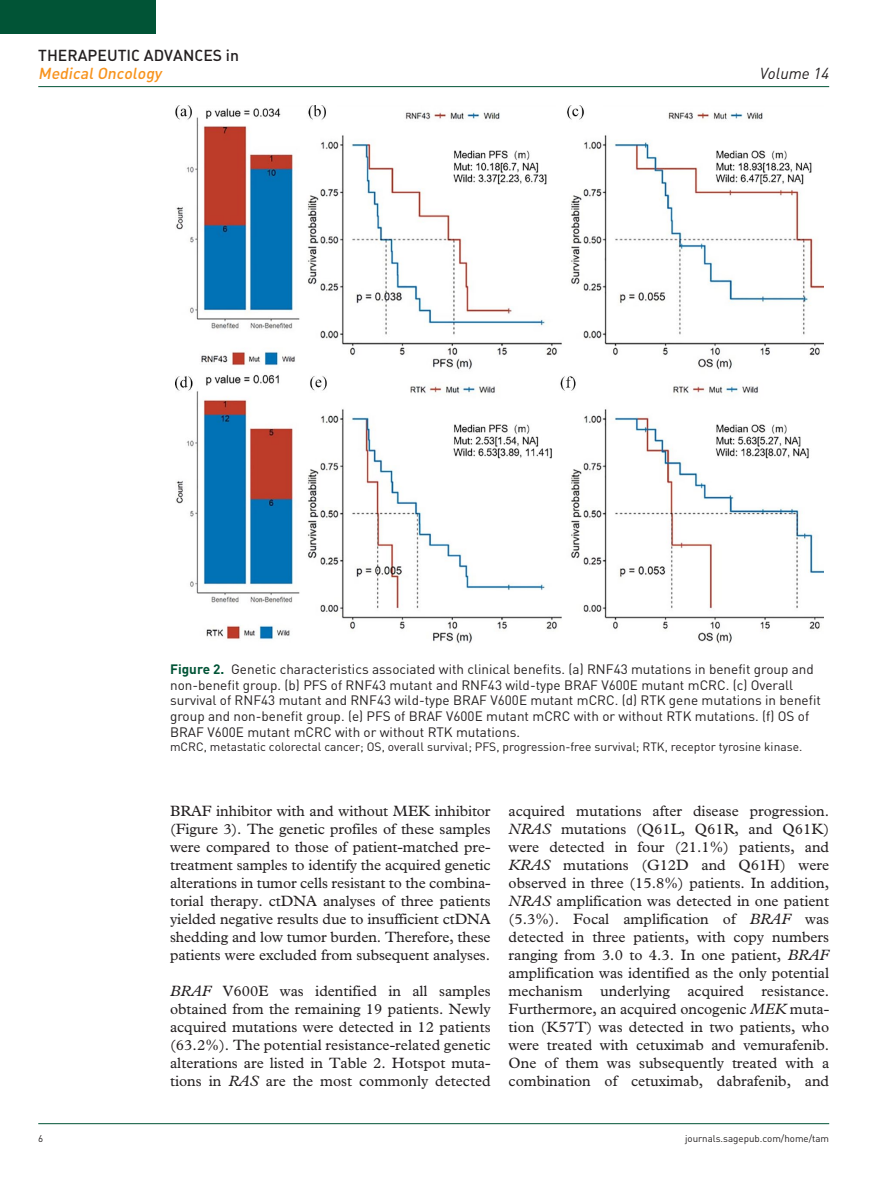
<style>
.page{position:relative;width:893px;height:1191px;background:#fff}
.page>*{position:absolute;margin:0;border:0;box-sizing:border-box;transform-origin:0 0}
.t1{font:15.75px "DIN Medium Alternate";color:#231f20}
.t2{font:italic 15.75px "DIN Medium Alternate";color:#f7931d}
.t3{font:italic 15.75px "DIN";color:#231f20}
.t4{font:15px/18px "Plantin Std";color:#231f20;text-align:justify}
.t5{font:13.5px/15.8px "DIN";color:#231f20}
.t6{font:12px "DIN";color:#231f20}
.t7{font:9.75px "DIN";color:#231f20}
.s1{font-weight:700;color:#015436}
.s2{font-style:italic}
</style>
<div class="page">
<hr style="left:38px;top:86px;width:791px;height:1px;background:#015436">
<hr style="left:38px;top:1123px;width:791px;height:1px;background:#015436">
<div style="left:0;top:0;width:155px;height:34px;background:#015436"></div>
<img style="left:176px;top:106px;width:648px;height:538px">
<p class="t1" style="left:38px;top:45px;width:202px">THERAPEUTIC ADVANCES IN</p>
<p class="t2" style="left:38px;top:63px;width:125px">MedicalOncology</p>
<p class="t3" style="left:760px;top:63px;width:71px">Volume 14</p>
<p class="t5" style="left:170px;top:661px;width:652px"><span class="s1">Figure 2.</span> Genetic characteristics associated with clinical benefits. (a) RNF43 mutations in benefit group and non-benefit group. (b) PFS of RNF43 mutant and RNF43 wild-type BRAF V600E mutant mCRC. (c) Overall survival of RNF43 mutant and RNF43 wild-type BRAF V600E mutant mCRC. (d) RTK gene mutations in benefit group and non-benefit group. (e) PFS of BRAF V600E mutant mCRC with or without RTK mutations. (f) OS of BRAF V600E mutant mCRC with or without RTK mutations.</p>
<p class="t6" style="left:170px;top:739px;width:634px">mCRC, metastatic colorectal cancer; OS, overall survival; PFS, progression-free survival; RTK, receptor tyrosine kinase.</p>
<p class="t4" style="left:170px;top:802px;width:322px">BRAF inhibitor with and without MEK inhibitor (Figure 3). The genetic profiles of these samples were compared to those of patient-matched pre&shy;treatment samples to identify the acquired genetic alterations in tumor cells resistant to the combina&shy;torial therapy. ctDNA analyses of three patients yielded negative results due to insufficient ctDNA shedding and low tumor burden. Therefore, these patients were excluded from subsequent analyses.</p>
<p class="t4" style="left:170px;top:982px;width:322px"><span class="s2">BRAF</span> V600E was identified in all samples obtained from the remaining 19 patients. Newly acquired mutations were detected in 12 patients (63.2%). The potential resistance-related genetic alterations are listed in Table 2. Hotspot muta&shy;tions in <span class="s2">RAS</span> are the most commonly detected</p>
<p class="t4" style="left:509px;top:802px;width:322px">acquired mutations after disease progression.<br><span class="s2">NRAS</span> mutations (Q61L, Q61R, and Q61K) were detected in four (21.1%) patients, and <span class="s2">KRAS</span> mutations (G12D and Q61H) were observed in three (15.8%) patients. In addition, <span class="s2">NRAS</span> amplification was detected in one patient (5.3%). Focal amplification of <span class="s2">BRAF</span> was detected in three patients, with copy numbers ranging from 3.0 to 4.3. In one patient, <span class="s2">BRAF </span>amplification was identified as the only potential mechanism underlying acquired resistance.<br>Furthermore, an acquired oncogenic <span class="s2">MEK</span> muta&shy;tion (K57T) was detected in two patients, who were treated with cetuximab and vemurafenib.<br>One of them was subsequently treated with a combination of cetuximab, dabrafenib, and</p>
<p class="t7" style="left:38px;top:1132px;width:7px">6</p>
<p class="t7" style="left:685px;top:1132px;width:146px">journals.sagepub.com/home/tam</p>
</div>
